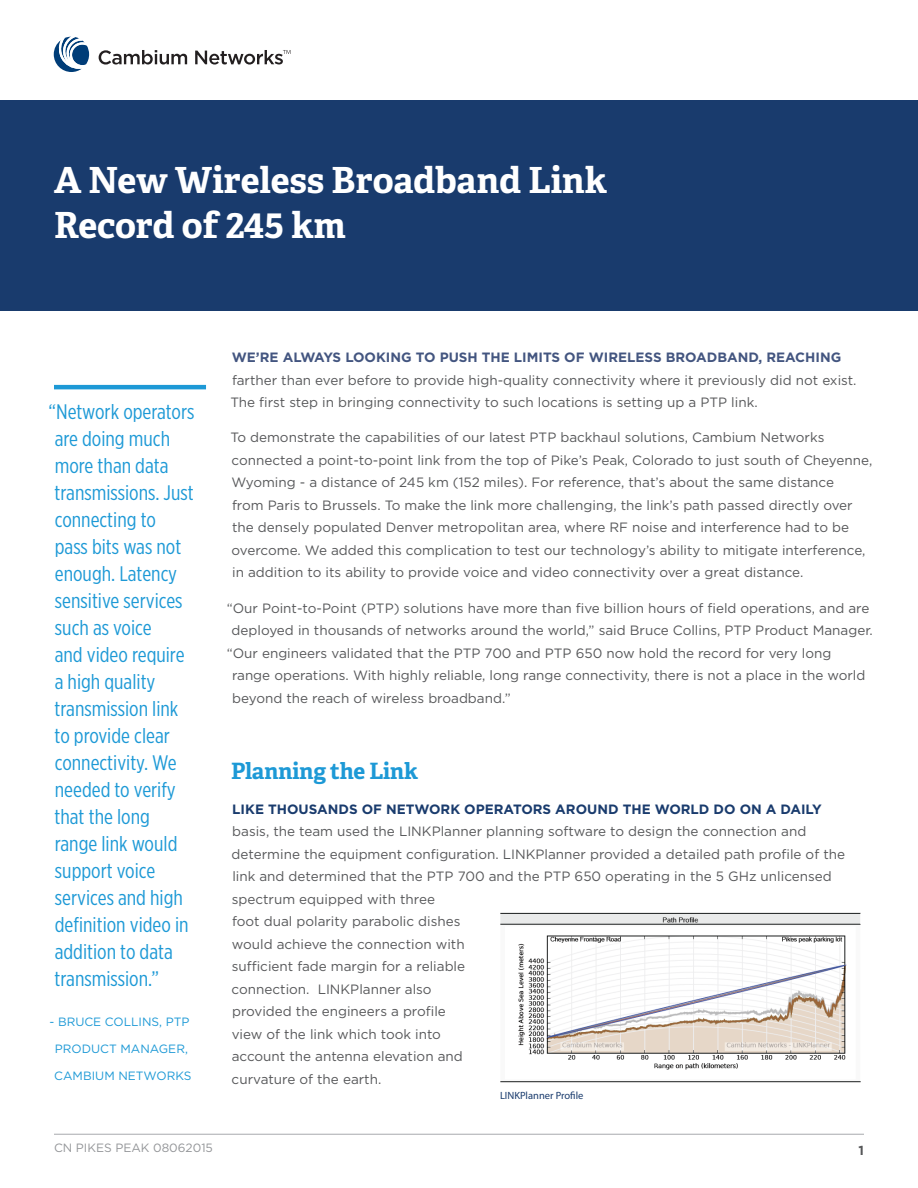
<style>
.page{position:relative;width:918px;height:1188px;background:#fff}
.page>*{position:absolute;margin:0;border:0;box-sizing:border-box;transform-origin:0 0}
.t1{font:700 36px/45px "Adelle";letter-spacing:-.005em;color:#fff}
.t2{font:700 22.5px "Adelle";letter-spacing:-.005em;color:#1d99d6}
.Pull_Quote{font:21px/27px "Gotham X Narrow";color:#1d99d6}
.Body_Text{font:13.5px/22.5px "Gotham";color:#57585a}
.t3{font:13.05px "Gotham";color:#57585a}
.t4{font:700 13.05px "Gotham";color:#57585a}
.Pull_Quote_-_Author{font:12px "Gotham";color:#1d99d6}
.Caption_Center{font:12px "Gotham";color:#939598}
.t5{font:10.5px "Myriad Pro";color:#193b6d}
.s1{font-weight:700;color:#435580}
.s2{font-weight:700;color:#193b6d}
</style>
<div class="page">
<hr style="left:54px;top:1134px;width:810px;height:1px;background:#a8a9ad">
<div style="left:0;top:100px;width:918px;height:210px;background:#193b6d"></div>
<svg style="left:99px;top:50px;width:88px;height:15px"></svg>
<svg style="left:195px;top:50px;width:95px;height:15px"></svg>
<svg style="left:54px;top:37px;width:35px;height:35px"></svg>
<hr style="left:54px;top:385px;width:152px;height:4px;background:#1d99d6">
<img style="left:500px;top:912px;width:361px;height:171px">
<p class="t1" style="left:54px;top:158px;width:555px">A New Wireless Broadband Link<br>Record of 245 km</p>
<p class="Pull_Quote" style="left:48px;top:397px;width:147px">“Network operators are doing much more than data transmissions. Just connecting to<br>pass bits was not enough. Latency sensitive services such as voice<br>and video require<br>a high quality transmission link<br>to provide clear connectivity. We needed to verify that the long<br>range link would support voice services and high definition video in addition to data transmission.”</p>
<p class="Pull_Quote_-_Author" style="left:50px;top:1015px;width:142px">- BRUCE COLLINS, PTP</p>
<p class="Pull_Quote_-_Author" style="left:55px;top:1042px;width:135px">PRODUCT MANAGER,</p>
<p class="Pull_Quote_-_Author" style="left:54px;top:1069px;width:139px">CAMBIUM NETWORKS</p>
<p class="Body_Text" style="left:230px;top:346px;width:628px"><span class="s1">WE’RE ALWAYS LOOKING TO PUSH THE LIMITS OF WIRELESS BROADBAND, REACHING </span>farther than ever before to provide high-quality connectivity where it previously did not exist.<br>The first step in bringing connectivity to such locations is setting up a PTP link.</p>
<p class="Body_Text" style="left:230px;top:426px;width:643px">To demonstrate the capabilities of our latest PTP backhaul solutions, Cambium Networks connected a point-to-point link from the top of Pike’s Peak, Colorado to just south of Cheyenne, Wyoming - a distance of 245 km (152 miles). For reference, that’s about the same distance<br>from Paris to Brussels. To make the link more challenging, the link’s path passed directly over the densely populated Denver metropolitan area, where RF noise and interference had to be overcome. We added this complication to test our technology’s ability to mitigate interference, in addition to its ability to provide voice and video connectivity over a great distance.</p>
<p class="Body_Text" style="left:227px;top:597px;width:644px">“Our Point-to-Point (PTP) solutions have more than five billion hours of field operations, and are</p>
<p class="Body_Text" style="left:232px;top:619px;width:643px">deployed in thousands of networks around the world,” said Bruce Collins, PTP Product Manager.</p>
<p class="Body_Text" style="left:227px;top:642px;width:606px">“Our engineers validated that the PTP 700 and PTP 650 now hold the record for very long</p>
<p class="Body_Text" style="left:232px;top:664px;width:635px">range operations. With highly reliable, long range connectivity, there is not a place in the world</p>
<p class="Body_Text" style="left:232px;top:687px;width:280px">beyond the reach of wireless broadband.”</p>
<p class="t2" style="left:231px;top:756px;width:189px">Planning the Link</p>
<p class="Body_Text" style="left:232px;top:798px;width:615px"><span class="s2">LIKE THOUSANDS OF NETWORK OPERATORS AROUND THE WORLD DO ON A DAILY </span>basis, the team used the LINKPlanner planning software to design the connection and determine the equipment configuration. LINKPlanner provided a detailed path profile of the link and determined that the PTP 700 and the PTP 650 operating in the 5 GHz unlicensed spectrum equipped with three<br>foot dual polarity parabolic dishes<br>would achieve the connection with<br>sufficient fade margin for a reliable<br>connection. LINKPlanner also<br>provided the engineers a profile<br>view of the link which took into<br>account the antenna elevation and<br>curvature of the earth.</p>
<p class="t5" style="left:500px;top:1089px;width:85px">LINKPlanner Profile</p>
<p class="Caption_Center" style="left:54px;top:1141px;width:160px">CN PIKES PEAK 08062015</p>
<p class="t3" style="left:54px;top:1143px;width:154px">Add Reference Number</p>
<p class="t4" style="left:858px;top:1143px;width:7px">1</p>
</div>
